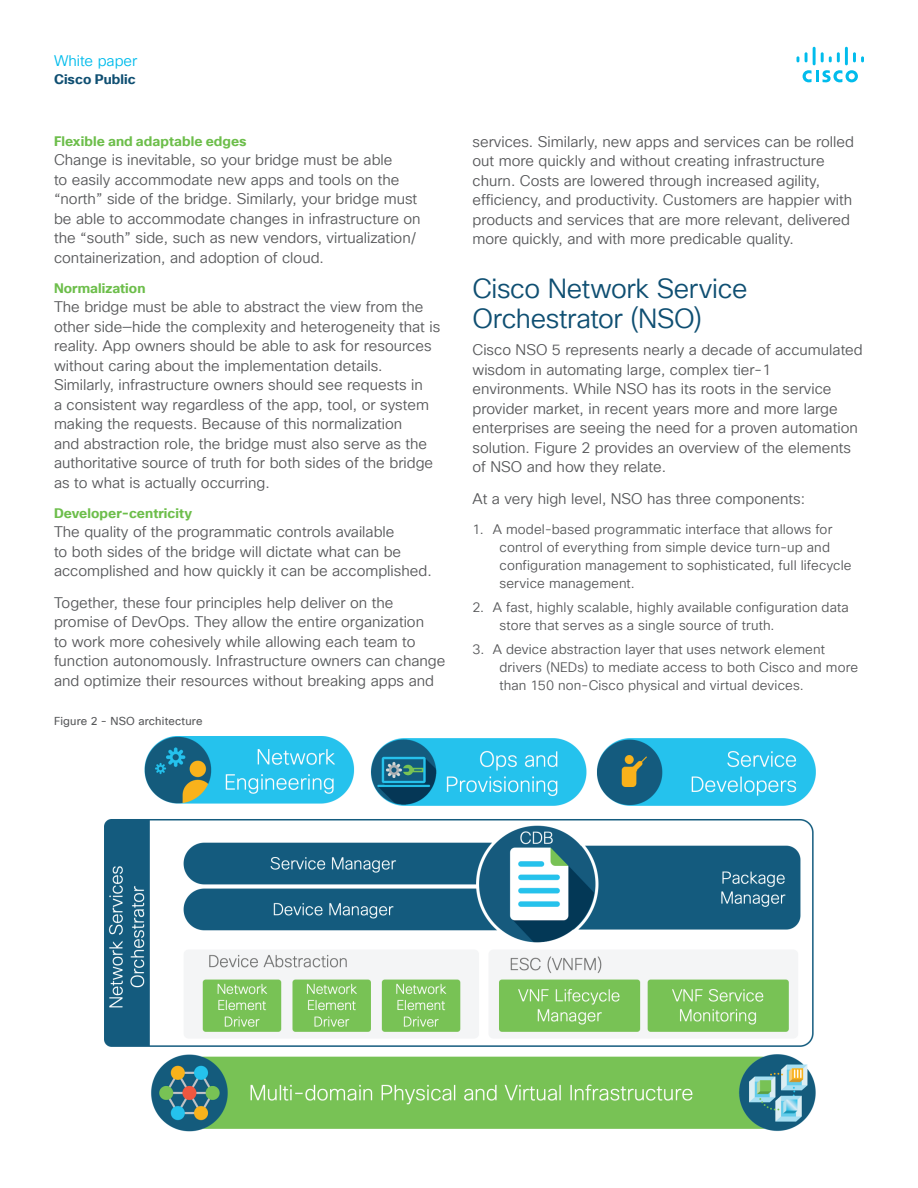
<style>
.page{position:relative;width:918px;height:1188px;background:#fff}
.page>*{position:absolute;margin:0;border:0;box-sizing:border-box;transform-origin:0 0}
.t1{font:27px/30px "Cisco Sans TT Light";letter-spacing:-.015em;color:#0f4f72}
.t2{font:15px/19.5px "Cisco Sans TT Light";color:#57585a}
.t3{font:15px "Cisco Sans TT Light";color:#01bcec}
.t4{font:13.5px/18px "Cisco Sans TT Light";letter-spacing:.01em;color:#57585a}
.t5{font:700 13.5px "Cisco Sans TT";letter-spacing:.005em;color:#6dbe4b}
.t6{font:700 13.5px "Cisco Sans TT";color:#0f4f72}
.t7{font:11.25px "Cisco Sans TT";letter-spacing:.015em;color:#57585a}
</style>
<div class="page">
<svg style="left:803px;top:70px;width:55px;height:12px"></svg>
<svg style="left:797px;top:56px;width:2px;height:6px"></svg>
<svg style="left:805px;top:52px;width:3px;height:10px"></svg>
<hr style="left:813px;top:47px;width:3px;height:18px;background:#01bcec">
<svg style="left:821px;top:52px;width:19px;height:10px"></svg>
<hr style="left:845px;top:47px;width:3px;height:18px;background:#01bcec">
<svg style="left:853px;top:52px;width:11px;height:10px"></svg>
<img style="left:104px;top:736px;width:712px;height:396px">
<p class="t3" style="left:54px;top:51px;width:85px">White paper</p>
<p class="t6" style="left:54px;top:70px;width:83px">Cisco Public</p>
<p class="t5" style="left:54px;top:132px;width:194px">Flexible and adaptable edges</p>
<p class="t2" style="left:54px;top:151px;width:368px">Change is inevitable, so your bridge must be able<br>to easily accommodate new apps and tools on the “north” side of the bridge. Similarly, your bridge must be able to accommodate changes in infrastructure on the “south” side, such as new vendors, virtualization/ containerization, and adoption of cloud.</p>
<p class="t5" style="left:54px;top:279px;width:93px">Normalization</p>
<p class="t2" style="left:54px;top:298px;width:388px">The bridge must be able to abstract the view from the other side—hide the complexity and heterogeneity that is reality. App owners should be able to ask for resources without caring about the implementation details.<br>Similarly, infrastructure owners should see requests in<br>a consistent way regardless of the app, tool, or system making the requests. Because of this normalization<br>and abstraction role, the bridge must also serve as the authoritative source of truth for both sides of the bridge as to what is actually occurring.</p>
<p class="t5" style="left:54px;top:504px;width:140px">Developer-centricity</p>
<p class="t2" style="left:54px;top:523px;width:379px">The quality of the programmatic controls available<br>to both sides of the bridge will dictate what can be accomplished and how quickly it can be accomplished.</p>
<p class="t2" style="left:54px;top:593px;width:393px">Together, these four principles help deliver on the promise of DevOps. They allow the entire organization<br>to work more cohesively while allowing each team to function autonomously. Infrastructure owners can change and optimize their resources without breaking apps and</p>
<p class="t7" style="left:54px;top:714px;width:150px">Figure 2 - NSO architecture</p>
<p class="t2" style="left:472px;top:132px;width:383px">services. Similarly, new apps and services can be rolled out more quickly and without creating infrastructure churn. Costs are lowered through increased agility, efficiency, and productivity. Customers are happier with products and services that are more relevant, delivered more quickly, and with more predicable quality.</p>
<h1 class="t1" style="left:472px;top:275px;width:277px">Cisco Network Service<br>Orchestrator (NSO)</h1>
<p class="t2" style="left:472px;top:341px;width:392px">Cisco NSO 5 represents nearly a decade of accumulated wisdom in automating large, complex tier-1 environments. While NSO has its roots in the service provider market, in recent years more and more large enterprises are seeing the need for a proven automation solution. Figure 2 provides an overview of the elements of NSO and how they relate.</p>
<p class="t2" style="left:472px;top:489px;width:334px">At a very high level, NSO has three components:</p>
<p class="t4" style="left:500px;top:521px;width:354px;text-indent:-27px">1. A model-based programmatic interface that allows for control of everything from simple device turn-up and configuration management to sophisticated, full lifecycle service management.</p>
<p class="t4" style="left:500px;top:599px;width:351px;text-indent:-27px">2. A fast, highly scalable, highly available configuration data store that serves as a single source of truth.</p>
<p class="t4" style="left:500px;top:641px;width:360px;text-indent:-27px">3. A device abstraction layer that uses network element drivers (NEDs) to mediate access to both Cisco and more than 150 non-Cisco physical and virtual devices.</p>
</div>
